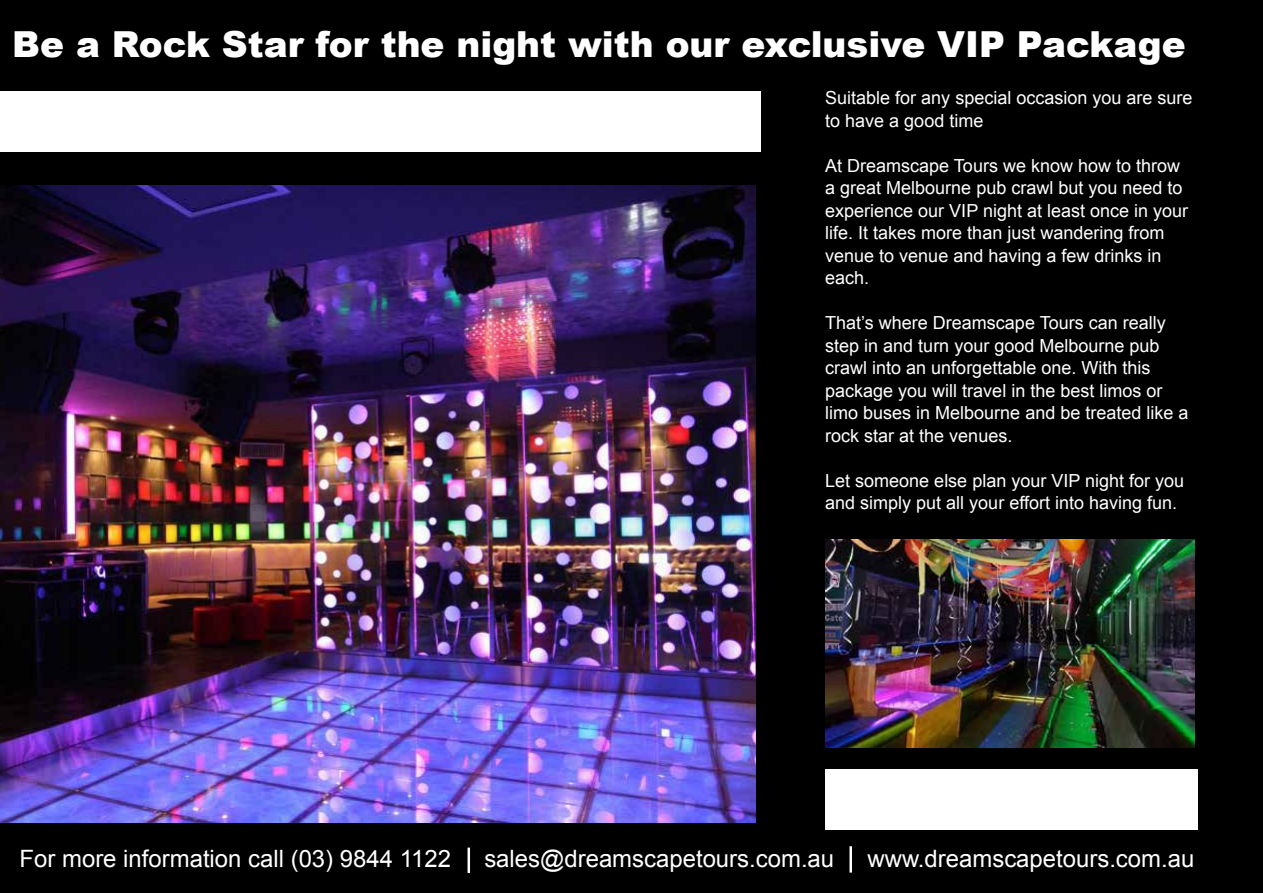
<style>
.page{position:relative;width:1263px;height:893px;background:#000}
.page>*{position:absolute;margin:0;border:0;box-sizing:border-box;transform-origin:0 0}
.t1{font:900 35.85px "Arial";color:#fff}
.t2{font:23.85px "Arial";color:#fff}
.t3{font:18px/22.5px "Arial";color:#fff}
</style>
<div class="page">
<div style="left:0;top:91px;width:760px;height:61px;background:#fff"></div>
<div style="left:825px;top:769px;width:373px;height:61px;background:#fff"></div>
<img style="left:0;top:186px;width:755px;height:636px">
<hr style="left:849px;top:846px;width:3px;height:27px;background:#fff">
<hr style="left:467px;top:848px;width:3px;height:25px;background:#fff">
<img style="left:825px;top:540px;width:369px;height:207px">
<h1 class="t1" style="left:12px;top:18px;width:1175px">Be a Rock Star for the night with our exclusive VIP Package</h1>
<p class="t3" style="left:825px;top:87px;width:369px">Suitable for any special occasion you are sure to have a good time</p>
<p class="t3" style="left:825px;top:154px;width:364px">At Dreamscape Tours we know how to throw a great Melbourne pub crawl but you need to experience our VIP night at least once in your life. It takes more than just wandering from venue to venue and having a few drinks in each.</p>
<p class="t3" style="left:825px;top:312px;width:365px">That’s where Dreamscape Tours can really step in and turn your good Melbourne pub crawl into an unforgettable one. With this package you will travel in the best limos or limo buses in Melbourne and be treated like a rock star at the venues.</p>
<p class="t3" style="left:825px;top:469px;width:360px">Let someone else plan your VIP night for you and simply put all your effort into having fun.</p>
<h2 class="t2" style="left:20px;top:843px;width:433px">For more information call (03) 9844 1122</h2>
<h2 class="t2" style="left:484px;top:843px;width:351px">sales@dreamscapetours.com.au</h2>
<h2 class="t2" style="left:867px;top:843px;width:328px">www.dreamscapetours.com.au</h2>
</div>
